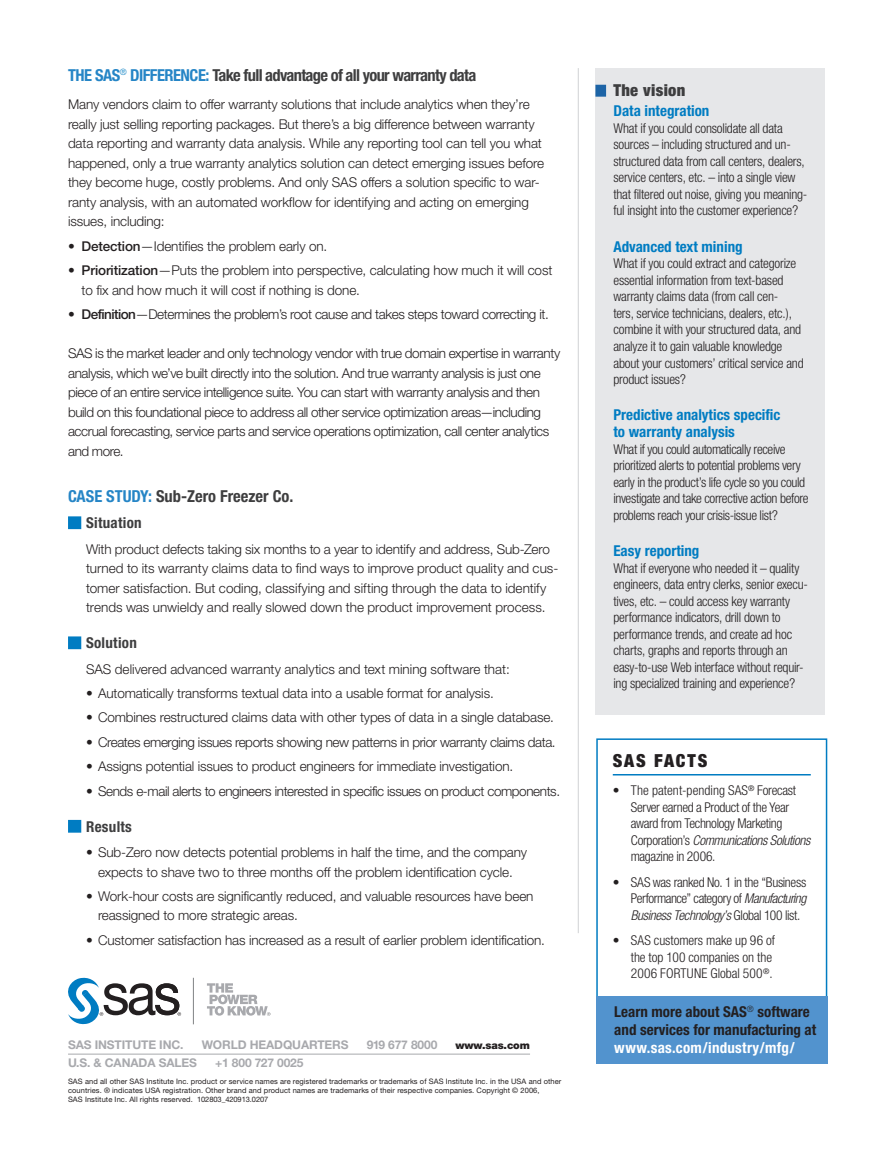
<style>
.page{position:relative;width:893px;height:1170px;background:#fff}
.page>*{position:absolute;margin:0;border:0;box-sizing:border-box;transform-origin:0 0}
.sidebar_SAS_FACTS{font:900 condensed 18px "Helvetica Neue";letter-spacing:.1em;color:#231f20}
.Body{font:700 condensed 16.5px "Helvetica Neue";letter-spacing:-.04em;color:#3e3e3f}
.Subhd_1__Body-Caps{font:700 condensed 16.5px "Helvetica Neue";color:#3e3e3f}
.Sidebar_Subhd_1__Blu{font:900 condensed 16.5px "Helvetica Neue";letter-spacing:.02em;color:#3e3e3f}
.Sidebar_Subhd_2__Blu{font:700 condensed 15px/16.5px "Helvetica Neue";color:#007cc2}
.Sidebar_Subhd_2__Blu-2{font:700 condensed 15px/18px "Helvetica Neue";color:#231f20}
.Sidebar_Subhd_2__Blu-3{font:700 condensed 15px "Helvetica Neue";letter-spacing:.02em;color:#fff}
.Subhd_2__Body-Blue{font:700 condensed 15px "Helvetica Neue";letter-spacing:.02em;color:#3e3e3f}
.Sidebar_body_text{font:300 condensed 13.5px/16.5px "Helvetica Neue";letter-spacing:-.015em;color:#231f20}
.Body_before_bullet{font:300 13.5px/19.5px "Helvetica Neue";letter-spacing:-.01em;color:#231f20}
.Bullet_list_indent{font:300 13.5px/19.5px "Helvetica Neue";letter-spacing:-.01em;color:#231f20;text-align:center}
.Body-2{font:300 13.5px/19.5px "Helvetica Neue";letter-spacing:-.03em;color:#231f20}
.Sidebar_SAS_FACTS_bu{font:300 condensed 13.5px/16.5px "Helvetica Neue";letter-spacing:-.02em;color:#231f20}
.Body__12ptIndent{font:300 13.5px/19.5px "Helvetica Neue";color:#231f20}
.Bullet_lists__Body{font:300 13.5px/19.5px "Helvetica Neue";letter-spacing:-.01em;color:#231f20}
.Bullet_lists__last_b{font:300 13.5px "Helvetica Neue";letter-spacing:-.03em;color:#231f20}
.Bullet_list_indent_L{font:300 13.5px "Helvetica Neue";letter-spacing:-.03em;color:#231f20}
.Bullet_list_indent-2{font:300 13.5px "Helvetica Neue";letter-spacing:-.03em;color:#231f20}
.t1{font:700 12px "Helvetica Neue";letter-spacing:-.01em;color:#a8a9ad}
.t2{font:900 10.5px "Helvetica Neue";letter-spacing:-.01em;color:#231f20}
.t3{font:7.5px/9px "Helvetica Neue";letter-spacing:.01em;color:#231f20}
.s1{color:#2585c6}
.s2{font-weight:500}
.s3{font-style:italic}
</style>
<div class="page">
<hr style="left:578px;top:68px;width:1px;height:865px;background:#d1d2d4">
<hr style="left:193px;top:977px;width:1px;height:47px;background:#808285">
<svg style="left:68px;top:977px;width:113px;height:48px"></svg>
<svg style="left:207px;top:983px;width:64px;height:32px"></svg>
<div style="left:595px;top:68px;width:230px;height:646px;background:#e6e7e9"></div>
<div style="left:595px;top:85px;width:11px;height:12px;background:#1d64a6"></div>
<div style="left:68px;top:516px;width:13px;height:13px;background:#007cc2"></div>
<div style="left:68px;top:636px;width:13px;height:13px;background:#007cc2"></div>
<div style="left:68px;top:819px;width:13px;height:13px;background:#007cc2"></div>
<hr style="left:68px;top:1053px;width:462px;height:1px;background:#a8a9ad">
<hr style="left:613px;top:774px;width:198px;height:1px;background:#007cc2">
<div style="left:596px;top:738px;width:231px;height:288px;border:2px solid #007cc2"></div>
<div style="left:596px;top:995px;width:231px;height:68px;background:#5293ce"></div>
<p class="Body" style="left:68px;top:65px;width:410px"><span class="s1">THE SAS</span><sup>®</sup> <span class="s1">difference:</span> Take full advantage of all your warranty data</p>
<p class="Body_before_bullet" style="left:68px;top:95px;width:478px">Many vendors claim to offer warranty solutions that include analytics when they’re really just selling reporting packages. But there’s a big difference between warranty data reporting and warranty data analysis. While any reporting tool can tell you what happened, only a true warranty analytics solution can detect emerging issues before they become huge, costly problems. And only SAS offers a solution specific to war&shy;ranty analysis, with an automated workflow for identifying and acting on emerging issues, including:</p>
<p class="Bullet_lists__Body" style="left:68px;top:236px;width:261px">• <span class="s2">Detection</span>—Identifies the problem early on.</p>
<p class="Bullet_lists__Body" style="left:82px;top:260px;width:472px;text-indent:-14px">• <span class="s2">Prioritization</span>—Puts the problem into perspective, calculating how much it will cost to fix and how much it will cost if nothing is done.</p>
<p class="Bullet_lists__last_b" style="left:68px;top:306px;width:482px">• <span class="s2">Definition</span>—Determines the problem’s root cause and takes steps toward correcting it.</p>
<p class="Body-2" style="left:68px;top:343px;width:494px">SAS is the market leader and only technology vendor with true domain expertise in warranty analysis, which we’ve built directly into the solution. And true warranty analysis is just one piece of an entire service intelligence suite. You can start with warranty analysis and then build on this foundational piece to address all other service optimization areas—including accrual forecasting, service parts and service operations optimization, call center analytics and more.</p>
<p class="Subhd_1__Body-Caps" style="left:68px;top:486px;width:227px"><span class="s1">CASE STUDY:</span> Sub-Zero Freezer Co.</p>
<p class="Subhd_2__Body-Blue" style="left:86px;top:513px;width:57px">Situation</p>
<p class="Body__12ptIndent" style="left:86px;top:538px;width:474px">With product defects taking six months to a year to identify and address, Sub-Zero turned to its warranty claims data to find ways to improve product quality and cus&shy;tomer satisfaction. But coding, classifying and sifting through the data to identify trends was unwieldy and really slowed down the product improvement process.</p>
<p class="Subhd_2__Body-Blue" style="left:86px;top:633px;width:52px">Solution</p>
<p class="Body_before_bullet" style="left:86px;top:658px;width:425px">SAS delivered advanced warranty analytics and text mining software that:</p>
<p class="Bullet_list_indent" style="left:86px;top:683px;width:409px">• Automatically transforms textual data into a usable format for analysis.</p>
<p class="Bullet_list_indent" style="left:86px;top:707px;width:469px">• Combines restructured claims data with other types of data in a single database.</p>
<p class="Bullet_list_indent-2" style="left:86px;top:733px;width:471px">• Creates emerging issues reports showing new patterns in prior warranty claims data.</p>
<p class="Bullet_list_indent" style="left:86px;top:756px;width:429px">• Assigns potential issues to product engineers for immediate investigation.</p>
<p class="Bullet_list_indent_L" style="left:86px;top:782px;width:476px">• Sends e-mail alerts to engineers interested in specific issues on product components.</p>
<p class="Subhd_2__Body-Blue" style="left:86px;top:817px;width:47px">Results</p>
<p class="Bullet_list_indent" style="left:86px;top:842px;width:443px">• Sub-Zero now detects potential problems in half the time, and the company expects to shave two to three months off the problem identification cycle.</p>
<p class="Bullet_list_indent" style="left:98px;top:886px;width:437px;text-align:left;text-indent:-12px">• Work-hour costs are significantly reduced, and valuable resources have been reassigned to more strategic areas.</p>
<p class="Bullet_list_indent" style="left:86px;top:929px;width:460px">• Customer satisfaction has increased as a result of earlier problem identification.</p>
<p class="t1" style="left:68px;top:1037px;width:117px">SAS INSTITUTE INC.</p>
<p class="t1" style="left:202px;top:1037px;width:148px">WORLD HEADQUARTERS</p>
<p class="t1" style="left:367px;top:1037px;width:72px">919 677 8000</p>
<p class="t2" style="left:456px;top:1039px;width:76px">www.sas.com</p>
<p class="t1" style="left:68px;top:1055px;width:130px">U.S. &amp; CANADA SALES</p>
<p class="t1" style="left:215px;top:1055px;width:90px">+1 800 727 0025</p>
<p class="t3" style="left:68px;top:1076px;width:495px">SAS and all other SAS Institute Inc. product or service names are registered trademarks or trademarks of SAS Institute Inc. in the USA and other countries. ® indicates USA registration. Other brand and product names are trademarks of their respective companies. Copyright © 2006,<br>SAS Institute Inc. All rights reserved. 102803_420913.0207</p>
<p class="Sidebar_Subhd_1__Blu" style="left:613px;top:80px;width:74px">The vision</p>
<p class="Sidebar_Subhd_2__Blu" style="left:613px;top:103px;width:98px">Data integration</p>
<p class="Sidebar_body_text" style="left:613px;top:120px;width:196px">What if you could consolidate all data sources – including structured and un&shy;structured data from call centers, dealers, service centers, etc. – into a single view that filtered out noise, giving you meaning&shy;ful insight into the customer experience?</p>
<p class="Sidebar_Subhd_2__Blu" style="left:613px;top:238px;width:131px">Advanced text mining</p>
<p class="Sidebar_body_text" style="left:613px;top:255px;width:192px">What if you could extract and categorize essential information from text-based warranty claims data (from call cen-<br>ters, service technicians, dealers, etc.), combine it with your structured data, and analyze it to gain valuable knowledge about your customers’ critical service and product issues?</p>
<p class="Sidebar_Subhd_2__Blu" style="left:613px;top:406px;width:169px">Predictive analytics specific to warranty analysis</p>
<p class="Sidebar_body_text" style="left:613px;top:440px;width:197px">What if you could automatically receive prioritized alerts to potential problems very early in the product’s life cycle so you could investigate and take corrective action before problems reach your crisis-issue list?</p>
<p class="Sidebar_Subhd_2__Blu" style="left:613px;top:542px;width:88px">Easy reporting</p>
<p class="Sidebar_body_text" style="left:613px;top:559px;width:196px">What if everyone who needed it – quality engineers, data entry clerks, senior execu&shy;tives, etc. – could access key warranty performance indicators, drill down to performance trends, and create ad hoc charts, graphs and reports through an easy-to-use Web interface without requir&shy;ing specialized training and experience?</p>
<p class="sidebar_SAS_FACTS" style="left:613px;top:749px;width:96px">SAS FACTS</p>
<p class="Sidebar_SAS_FACTS_bu" style="left:631px;top:781px;width:181px;text-indent:-18px">• The patent-pending SAS<sup>®</sup> Forecast<br>Server earned a Product of the Year award from Technology Marketing<br>Corporation’s <span class="s3">Communications Solutions </span>magazine in 2006.</p>
<p class="Sidebar_SAS_FACTS_bu" style="left:631px;top:873px;width:177px;text-align:justify;text-indent:-18px">• SAS was ranked No. 1 in the “Business Performance” category of <span class="s3">Manufacturing Business Technology’s</span> Global 100 list.</p>
<p class="Sidebar_SAS_FACTS_bu" style="left:631px;top:931px;width:146px;text-indent:-18px">• SAS customers make up 96 of the top 100 companies on the<br>2006 FORTUNE Global 500<sup>®</sup>.</p>
<p class="Sidebar_Subhd_2__Blu-2" style="left:614px;top:1002px;width:204px">Learn more about SAS<sup>®</sup> software and services for manufacturing at</p>
<p class="Sidebar_Subhd_2__Blu-3" style="left:614px;top:1038px;width:182px">www.sas.com/industry/mfg/</p>
</div>
